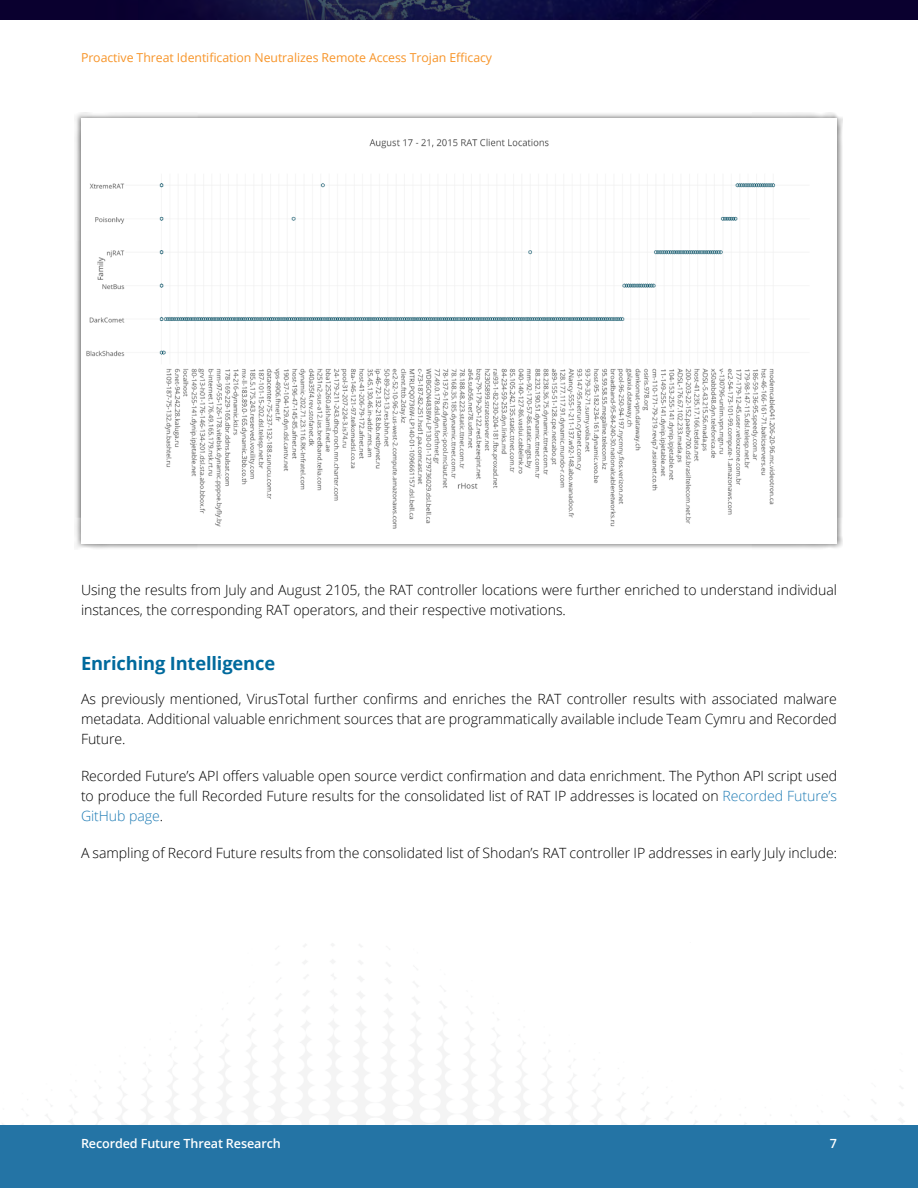
<style>
.page{position:relative;width:918px;height:1188px;background:#fff}
.page>*{position:absolute;margin:0;border:0;box-sizing:border-box;transform-origin:0 0}
.t1{font:700 18.3px "Open Sans";letter-spacing:-.01em;color:#006a9d}
.t2{font:300 14.1px/20.2px "Open Sans";letter-spacing:-.005em;color:#000;text-align:justify}
.t3{font:600 12.6px "Open Sans";letter-spacing:-.01em;color:#fff}
.t4{font:12.3px "Open Sans";letter-spacing:-.005em;color:#f79428}
.s1{color:#1f7cb5}
</style>
<div class="page">
<div style="left:0;top:1125px;width:918px;height:63px;background:#2474a5"></div>
<img style="left:0;top:0;width:918px;height:19px">
<div style="left:74px;top:112px;width:769px;height:438px;background:#000;opacity:.6"></div>
<img style="left:81px;top:119px;width:756px;height:425px">
<p class="t4" style="left:81px;top:49px;width:413px">Proactive Threat Identification Neutralizes Remote Access Trojan Efficacy</p>
<p class="t2" style="left:81px;top:579px;width:758px">Using the results from July and August 2105, the RAT controller locations were further enriched to understand individual instances, the corresponding RAT operators, and their respective motivations.</p>
<p class="t1" style="left:81px;top:651px;width:196px">Enriching Intelligence</p>
<p class="t2" style="left:81px;top:688px;width:758px">As previously mentioned, VirusTotal further confirms and enriches the RAT controller results with associated malware metadata. Additional valuable enrichment sources that are programmatically available include Team Cymru and Recorded Future.</p>
<p class="t2" style="left:81px;top:765px;width:758px">Recorded Future’s API offers valuable open source verdict confirmation and data enrichment. The Python API script used to produce the full Recorded Future results for the consolidated list of RAT IP addresses is located on <span class="s1">Recorded Future’s GitHub page</span>.</p>
<p class="t2" style="left:81px;top:842px;width:758px">A sampling of Record Future results from the consolidated list of Shodan’s RAT controller IP addresses in early July include:</p>
<p class="t3" style="left:81px;top:1135px;width:201px">Recorded Future Threat Research</p>
<p class="t3" style="left:830px;top:1135px;width:9px">7</p>
</div>
